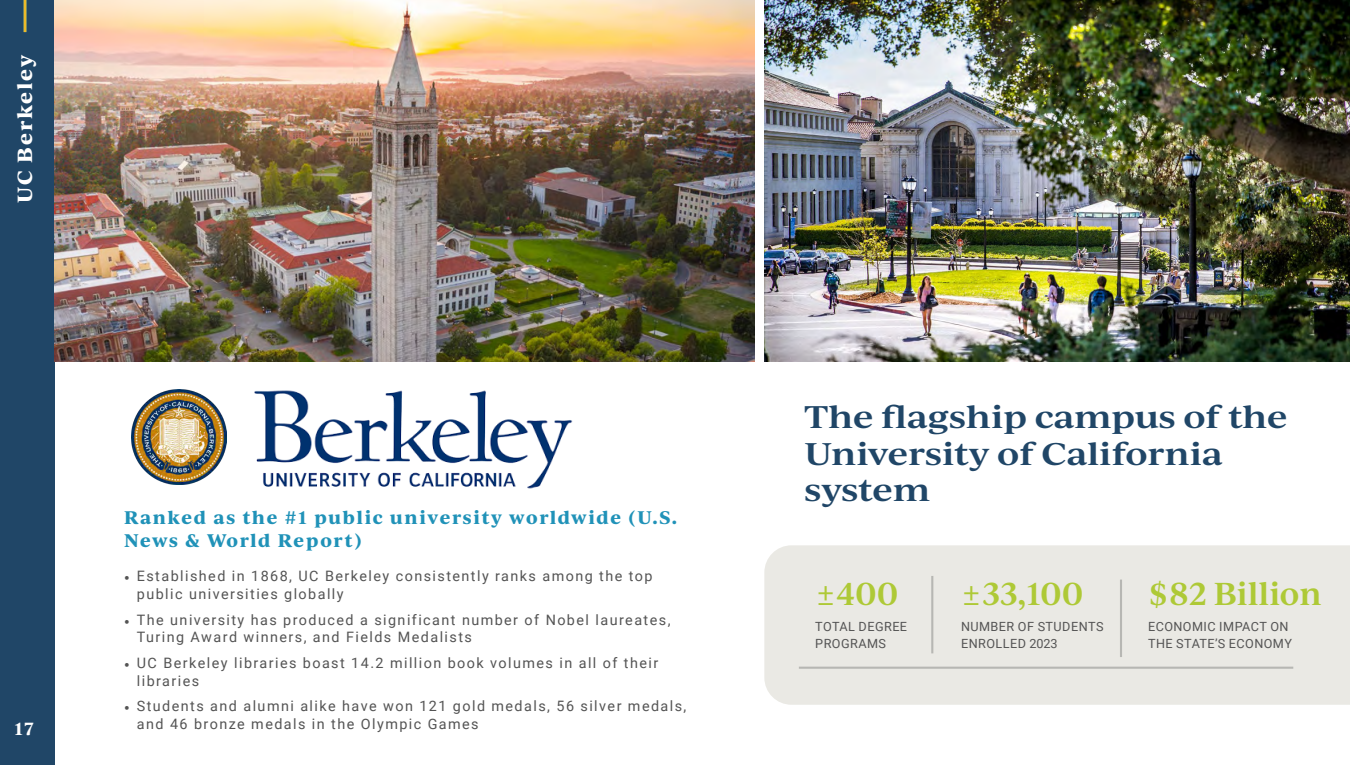
<style>
.page{position:relative;width:1350px;height:765px;background:#fff}
.page>*{position:absolute;margin:0;border:0;box-sizing:border-box;transform-origin:0 0}
.t1{font:600 30.38px "Ivy Journal";color:#aec936}
.t2{font:600 30px/36.6px "Ivy Journal";letter-spacing:-.01em;color:#204667;scale:1.15 1}
.t3{font:700 19.75px "Ivy Journal";letter-spacing:.085em;color:#fff}
.t4{font:700 17.5px/22.5px "Ivy Journal";letter-spacing:.085em;color:#2092b8}
.t5{font:700 16.88px "Ivy Journal";color:#fff}
.t6{font:14.38px/17.5px "Roboto";letter-spacing:.1em;color:#545454}
.t7{font:12.62px/16.9px "Roboto";letter-spacing:.035em;color:#545454}
.s1{font-family:"Minion Pro"}
</style>
<div class="page">
<div style="left:0;top:0;width:55px;height:765px;background:#204667"></div>
<hr style="left:24px;top:0;width:2px;height:32px;background:#edb928">
<div style="left:764px;top:545px;width:586px;height:160px;background:#eae9e4"></div>
<img style="left:55px;top:0;width:699px;height:361px">
<hr style="left:931px;top:576px;width:2px;height:77px;background:#b7b7b3">
<hr style="left:1120px;top:580px;width:2px;height:77px;background:#b7b7b3">
<hr style="left:799px;top:667px;width:494px;height:2px;background:#b7b7b3">
<img style="left:132px;top:389px;width:95px;height:96px">
<img style="left:764px;top:0;width:586px;height:361px">
<img style="left:254px;top:390px;width:318px;height:99px">
<h3 class="t3" style="left:10px;top:203px;width:150px;rotate:-90deg">UC Berkeley</h3>
<p class="t5" style="left:14px;top:716px;width:21px">17</p>
<p class="t4" style="left:124px;top:506px;width:554px">Ranked as the #1 public university worldwide (U.S.<br>News &amp; World Report)</p>
<p class="t6" style="left:137px;top:567px;width:517px;text-indent:-13px"><span class="s1">•</span> Established in 1868, UC Berkeley consistently ranks among the top public universities globally</p>
<p class="t6" style="left:137px;top:610px;width:535px;text-indent:-13px"><span class="s1">•</span> The university has produced a significant number of Nobel laureates,<br>Turing Award winners, and Fields Medalists</p>
<p class="t6" style="left:137px;top:654px;width:523px;text-indent:-13px"><span class="s1">•</span> UC Berkeley libraries boast 14.2 million book volumes in all of their libraries</p>
<p class="t6" style="left:137px;top:697px;width:551px;text-indent:-13px"><span class="s1">•</span> Students and alumni alike have won 121 gold medals, 56 silver medals, and 46 bronze medals in the Olympic Games</p>
<h2 class="t2" style="left:805px;top:397px;width:421px">The flagship campus of the<br>University of California system</h2>
<h1 class="t1" style="left:815px;top:571px;width:85px">±400</h1>
<h1 class="t1" style="left:961px;top:571px;width:124px">±33,100</h1>
<h1 class="t1" style="left:1148px;top:571px;width:175px">$82 Billion</h1>
<p class="t7" style="left:815px;top:618px;width:93px">TOTAL DEGREE<br>PROGRAMS</p>
<p class="t7" style="left:1148px;top:618px;width:146px">ECONOMIC IMPACT ON<br>THE STATE’S ECONOMY</p>
<p class="t7" style="left:961px;top:618px;width:144px">NUMBER OF STUDENTS<br>ENROLLED 2023</p>
</div>
